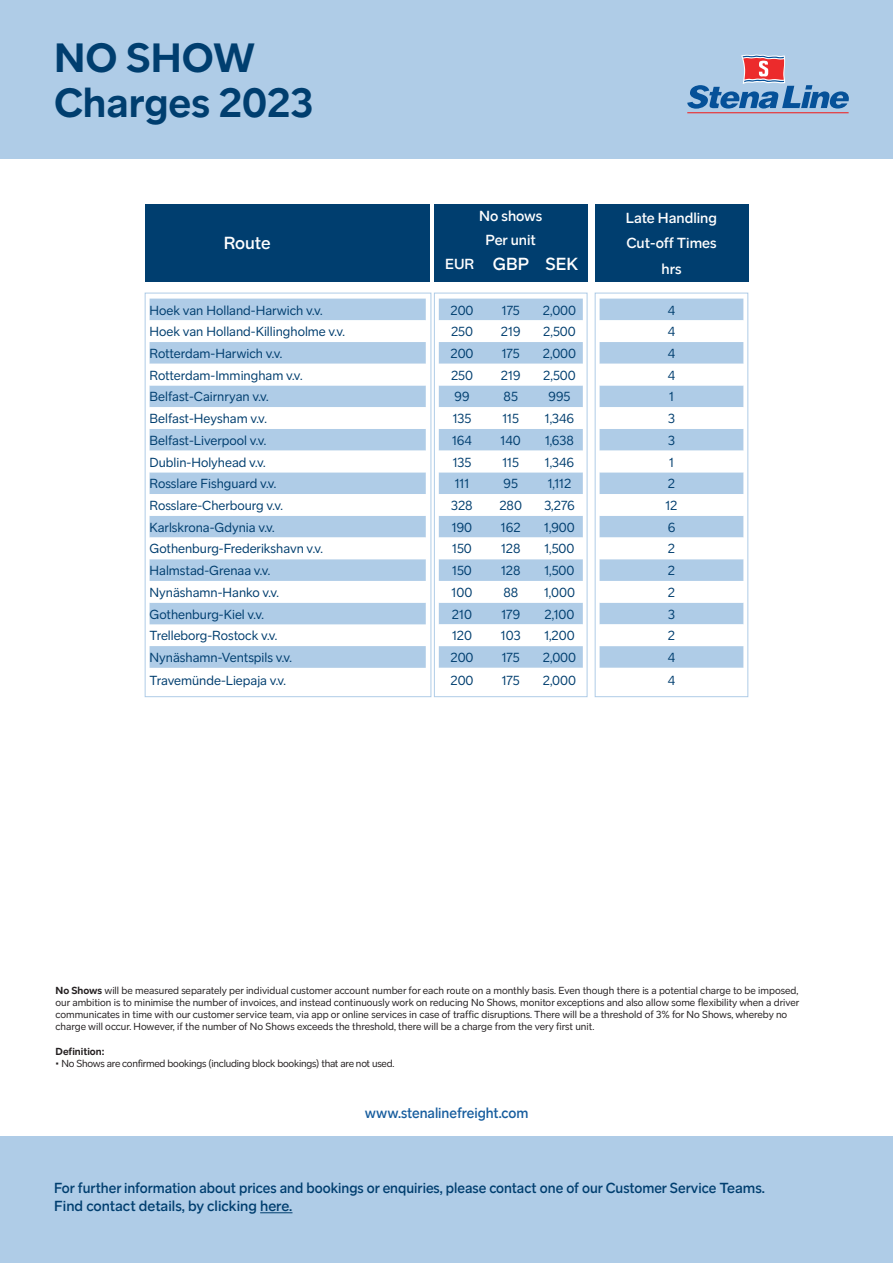
<style>
.page{position:relative;width:893px;height:1263px;background:#fff}
.page>*{position:absolute;margin:0;border:0;box-sizing:border-box;transform-origin:0 0}
.t1{font:700 42px/45px "Stena Sans";color:#003e6f}
.t2{font:500 18px "Stena Sans";color:#fff}
.t3{font:500 15px/18px "Stena Sans";color:#003e6f;scale:.96 1}
.t4{font:500 15px/25.5px "Stena Sans";color:#fff;text-align:center}
.t5{font:500 15px "Stena Sans";color:#175d9e;scale:.96 1}
.t6{font:13.5px/21.8px "Stena Sans";color:#003e6f}
.t7{font:10.5px/11.7px "Stena Sans";color:#231f20}
.t8{font:10.5px "Stena Sans";letter-spacing:-.02em;color:#231f20}
.t9{font:700 10.5px "Stena Sans";color:#231f20}
.s1{font-size:15px}
.s2{font-weight:700}
</style>
<div class="page">
<svg style="left:150px;top:299px;width:276px;height:369px;fill:#afcce7"></svg>
<svg style="left:150px;top:320px;width:276px;height:283px"></svg>
<div style="left:145px;top:293px;width:286px;height:404px;border:1px solid #afcce7"></div>
<div style="left:0;top:0;width:893px;height:158px;background:#afcce7"></div>
<svg style="left:687px;top:54px;width:162px;height:55px"></svg>
<hr style="left:687px;top:112px;width:162px;height:1px;background:#ec2b2c">
<div style="left:0;top:1136px;width:893px;height:127px;background:#afcce7"></div>
<hr style="left:260px;top:1212px;width:32px;height:1px;background:#003e6f">
<div style="left:145px;top:204px;width:285px;height:77px;background:#003e6f"></div>
<div style="left:595px;top:204px;width:153px;height:77px;background:#003e6f"></div>
<div style="left:434px;top:204px;width:153px;height:77px;background:#003e6f"></div>
<div style="left:439px;top:299px;width:144px;height:21px;background:#afcce7"></div>
<svg style="left:439px;top:342px;width:144px;height:326px;fill:#afcce7"></svg>
<div style="left:434px;top:293px;width:153px;height:404px;border:1px solid #afcce7"></div>
<div style="left:600px;top:299px;width:143px;height:21px;background:#afcce7"></div>
<svg style="left:600px;top:342px;width:143px;height:326px;fill:#afcce7"></svg>
<div style="left:595px;top:293px;width:153px;height:404px;border:1px solid #afcce7"></div>
<h1 class="t1" style="left:54px;top:36px;width:261px">NO SHOW<br>Charges 2023</h1>
<h2 class="t2" style="left:224px;top:233px;width:48px">Route</h2>
<p class="t6" style="left:150px;top:299px;width:197px">Hoek van Holland-Harwich v.v.<br>Hoek van Holland-Killingholme v.v.<br>Rotterdam-Harwich v.v.<br>Rotterdam-Immingham v.v.<br>Belfast-Cairnryan v.v.<br>Belfast-Heysham v.v.<br>Belfast-Liverpool v.v.<br>Dublin-Holyhead v.v.<br>Rosslare Fishguard v.v.<br>Rosslare-Cherbourg v.v.<br>Karlskrona-Gdynia v.v.<br>Gothenburg-Frederikshavn v.v.<br>Halmstad-Grenaa v.v.<br>Nynäshamn-Hanko v.v.<br>Gothenburg-Kiel v.v.<br>Trelleborg-Rostock v.v.<br>Nynäshamn-Ventspils v.v.<br>Travemünde-Liepaja v.v.</p>
<p class="t4" style="left:479px;top:205px;width:65px;line-height:23.2px">No shows<br>Per unit</p>
<h2 class="t2" style="left:445px;top:254px;width:135px"><span class="s1">EUR</span> GBP SEK</h2>
<p class="t6" style="left:450px;top:299px;width:25px">200</p>
<p class="t6" style="left:502px;top:299px;width:20px">175</p>
<p class="t6" style="left:543px;top:299px;width:35px">2,000</p>
<p class="t6" style="left:451px;top:321px;width:24px">250</p>
<p class="t6" style="left:501px;top:321px;width:21px">219</p>
<p class="t6" style="left:543px;top:321px;width:34px">2,500</p>
<p class="t6" style="left:450px;top:343px;width:25px">200</p>
<p class="t6" style="left:502px;top:343px;width:20px">175</p>
<p class="t6" style="left:543px;top:343px;width:35px">2,000</p>
<p class="t6" style="left:451px;top:364px;width:24px">250</p>
<p class="t6" style="left:501px;top:364px;width:21px">219</p>
<p class="t6" style="left:543px;top:364px;width:34px">2,500</p>
<p class="t6" style="left:454px;top:386px;width:17px">99</p>
<p class="t6" style="left:504px;top:386px;width:16px">85</p>
<p class="t6" style="left:548px;top:386px;width:23px">995</p>
<p class="t6" style="left:453px;top:408px;width:20px">135</p>
<p class="t6" style="left:502px;top:408px;width:18px">115</p>
<p class="t6" style="left:545px;top:408px;width:31px">1,346</p>
<p class="t6" style="left:452px;top:429px;width:21px">164</p>
<p class="t6" style="left:501px;top:429px;width:22px">140</p>
<p class="t6" style="left:545px;top:429px;width:30px">1,638</p>
<p class="t6" style="left:453px;top:451px;width:20px">135</p>
<p class="t6" style="left:502px;top:451px;width:18px">115</p>
<p class="t6" style="left:545px;top:451px;width:31px">1,346</p>
<p class="t6" style="left:455px;top:473px;width:16px">111</p>
<p class="t6" style="left:504px;top:473px;width:16px">95</p>
<p class="t6" style="left:548px;top:473px;width:25px">1,112</p>
<p class="t6" style="left:451px;top:495px;width:23px">328</p>
<p class="t6" style="left:499px;top:495px;width:24px">280</p>
<p class="t6" style="left:544px;top:495px;width:32px">3,276</p>
<p class="t6" style="left:452px;top:516px;width:22px">190</p>
<p class="t6" style="left:501px;top:516px;width:21px">162</p>
<p class="t6" style="left:544px;top:516px;width:32px">1,900</p>
<p class="t6" style="left:452px;top:538px;width:21px">150</p>
<p class="t6" style="left:501px;top:538px;width:21px">128</p>
<p class="t6" style="left:544px;top:538px;width:32px">1,500</p>
<p class="t6" style="left:452px;top:560px;width:21px">150</p>
<p class="t6" style="left:501px;top:560px;width:21px">128</p>
<p class="t6" style="left:544px;top:560px;width:32px">1,500</p>
<p class="t6" style="left:452px;top:581px;width:22px">100</p>
<p class="t6" style="left:503px;top:581px;width:16px">88</p>
<p class="t6" style="left:544px;top:581px;width:32px">1,000</p>
<p class="t6" style="left:452px;top:603px;width:22px">210</p>
<p class="t6" style="left:501px;top:603px;width:20px">179</p>
<p class="t6" style="left:545px;top:603px;width:31px">2,100</p>
<p class="t6" style="left:452px;top:625px;width:21px">120</p>
<p class="t6" style="left:501px;top:625px;width:21px">103</p>
<p class="t6" style="left:544px;top:625px;width:32px">1,200</p>
<p class="t6" style="left:450px;top:647px;width:25px">200</p>
<p class="t6" style="left:502px;top:647px;width:20px">175</p>
<p class="t6" style="left:543px;top:647px;width:35px">2,000</p>
<p class="t6" style="left:450px;top:669px;width:25px">200</p>
<p class="t6" style="left:502px;top:669px;width:20px">175</p>
<p class="t6" style="left:543px;top:669px;width:35px">2,000</p>
<p class="t4" style="left:626px;top:205px;width:93px">Late Handling<br>Cut-off Times hrs</p>
<p class="t6" style="left:665px;top:299px;width:14px">4<br>4<br>4<br>4<br>1<br>3<br>3<br>1<br>2<br>12<br>6<br>2<br>2<br>2<br>3<br>2<br>4<br>4</p>
<p class="t7" style="left:56px;top:985px;width:745px"><span class="s2">No Shows</span> will be measured separately per individual customer account number for each route on a monthly basis. Even though there is a potential charge to be imposed, our ambition is to minimise the number of invoices, and instead continuously work on reducing No Shows, monitor exceptions and also allow some flexibility when a driver communicates in time with our customer service team, via app or online services in case of traffic disruptions. There will be a threshold of 3% for No Shows, whereby no charge will occur. However, if the number of No Shows exceeds the threshold, there will be a charge from the very first unit.</p>
<p class="t9" style="left:56px;top:1045px;width:50px">Definition:</p>
<p class="t8" style="left:56px;top:1058px;width:340px">• No Shows are confirmed bookings (including block bookings) that are not used.</p>
<p class="t5" style="left:365px;top:1104px;width:172px">www.stenalinefreight.com</p>
<p class="t3" style="left:54px;top:1179px;width:742px">For further information about prices and bookings or enquiries, please contact one of our Customer Service Teams.<br>Find contact details, by clicking here.</p>
</div>
